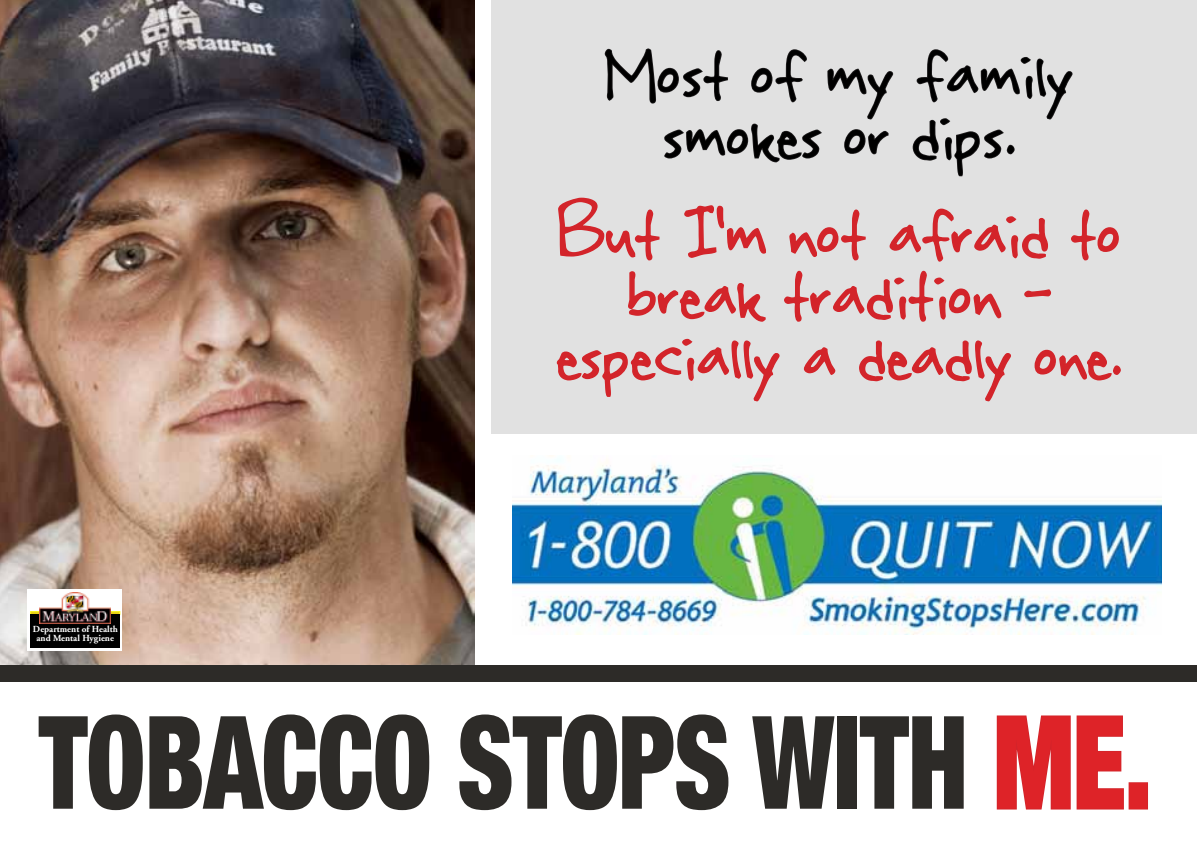
<style>
.page{position:relative;width:1197px;height:851px;background:#fff}
.page>*{position:absolute;margin:0;border:0;box-sizing:border-box;transform-origin:0 0}
.t1{font:900 condensed 129.33px "Helvetica Neue";letter-spacing:-.01em;color:#2d2b28;scale:.82 1}
.t2{font:82.25px/61.2px "Rabiohead";letter-spacing:-.02em;color:#d3242a;text-align:center}
.t3{font:82.25px/61.2px "Rabiohead";letter-spacing:-.02em;color:#000;text-align:center}
.t4{font:700 9.28px/9.6px "Adobe Garamond";color:#fff;text-align:center}
.s1{color:#de2328}
</style>
<div class="page">
<div style="left:491px;top:0;width:706px;height:433px;background:#e1e1e1"></div>
<img style="left:0;top:0;width:475px;height:665px">
<svg style="left:604px;top:48px;width:290px;height:115px"></svg>
<svg style="left:912px;top:49px;width:161px;height:128px"></svg>
<svg style="left:556px;top:197px;width:565px;height:205px"></svg>
<svg style="left:996px;top:715px;width:128px;height:95px"></svg>
<div style="left:1129px;top:782px;width:19px;height:27px;border:2px solid #d3242a"></div>
<svg style="left:28px;top:589px;width:94px;height:61px"></svg>
<div style="left:31px;top:611px;width:89px;height:3px;background:#e9d113;border:1px solid #faf419"></div>
<div style="left:31px;top:614px;width:89px;height:33px;background:#000"></div>
<img style="left:39px;top:593px;width:72px;height:30px">
<img style="left:513px;top:459px;width:649px;height:175px">
<div style="left:0;top:665px;width:1197px;height:16px;background:#2d2b28"></div>
<p class="t4" style="left:33px;top:624px;width:86px">Department of Health and Mental Hygiene</p>
<p class="t3" style="left:603px;top:41px;width:473px">Most of my family smokes or dips.</p>
<p class="t2" style="left:555px;top:200px;width:569px">But I’m not afraid to break tradition - especially a deadly one.</p>
<h1 class="t1" style="left:39px;top:656px;width:1359px">TOBACCO STOPS WITH <span class="s1">ME.</span></h1>
</div>
